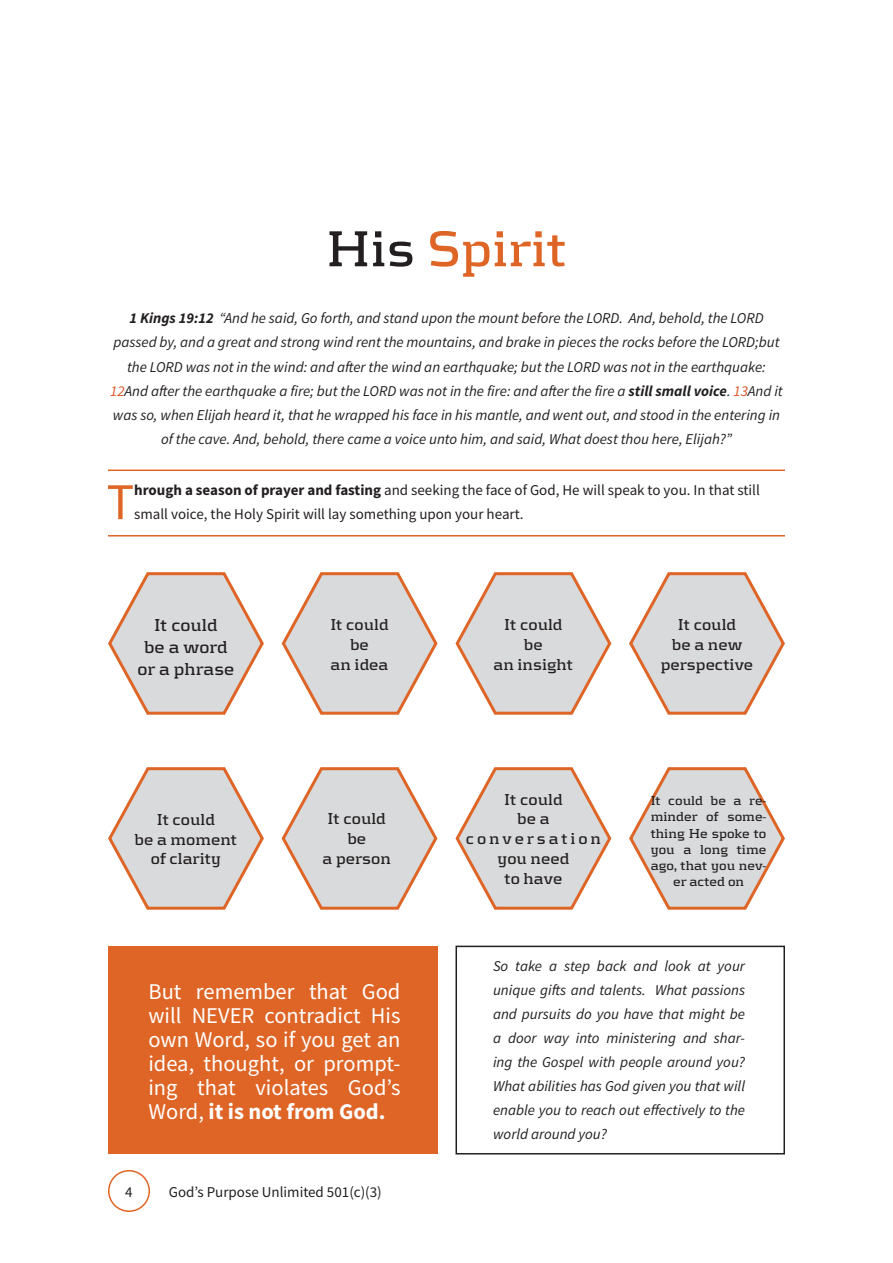
<style>
.page{position:relative;width:893px;height:1263px;background:#fff}
.page>*{position:absolute;margin:0;border:0;box-sizing:border-box;transform-origin:0 0}
.t1{font:700 52.5px "Kontrapunkt";color:#de6526}
.Description_Left{font:51.6px "Source Sans Pro";color:#de6526}
.Description_Left-2{font:22.5px/24px "Source Sans Pro";color:#fff;text-align:justify}
.MainTitle{font:700 18px "Kontrapunkt";color:#231f20}
.MainTitle-2{font:700 16.5px "Kontrapunkt";color:#231f20}
.MainTitle-3{font:700 16.5px/19.8px "Kontrapunkt";letter-spacing:.175em;color:#231f20;text-align:center}
.Description_Center{font:italic 15px/24px "Source Sans Pro";color:#231f20;text-align:center}
.Description_Left-3{font:italic 15px/24px "Source Sans Pro";color:#231f20;text-align:justify}
.Description_Left-4{font:15px/24px "Source Sans Pro";color:#231f20}
.MainTitle-4{font:700 13.5px/16.2px "Kontrapunkt";color:#231f20;text-align:center}
.s1{color:#231f20}
.s2{font-weight:700}
.s3{color:#df5527}
</style>
<div class="page">
<div style="left:108px;top:1170px;width:42px;height:42px;border:2px solid #de6526;border-radius:50%"></div>
<svg style="left:108px;top:572px;width:156px;height:143px"></svg>
<svg style="left:455px;top:572px;width:157px;height:143px"></svg>
<svg style="left:108px;top:767px;width:156px;height:143px"></svg>
<svg style="left:455px;top:767px;width:157px;height:143px"></svg>
<svg style="left:281px;top:572px;width:157px;height:143px"></svg>
<svg style="left:629px;top:572px;width:156px;height:143px"></svg>
<svg style="left:281px;top:767px;width:157px;height:143px"></svg>
<svg style="left:629px;top:767px;width:156px;height:143px"></svg>
<div style="left:108px;top:946px;width:329px;height:208px;background:#de6526"></div>
<div style="left:455px;top:946px;width:330px;height:208px;border:2px solid #231f20"></div>
<hr style="left:108px;top:469px;width:677px;height:2px;background:#de6526">
<hr style="left:108px;top:535px;width:677px;height:1px;background:#de6526">
<p class="t1" style="left:326px;top:218px;width:242px"><span class="s1">His</span> Spirit</p>
<p class="Description_Center" style="left:110px;top:306px;width:674px"><span class="s2">1 Kings 19:12</span> “And he said, Go forth, and stand upon the mount before the LORD. And, behold, the LORD passed by, and a great and strong wind rent the mountains, and brake in pieces the rocks before the LORD;but the LORD was not in the wind: and after the wind an earthquake; but the LORD was not in the earthquake:<br><span class="s3">12</span>And after the earthquake a fire; but the LORD was not in the fire: and after the fire a <span class="s2">still small voice</span>. <span class="s3">13</span>And it was so, when Elijah heard it, that he wrapped his face in his mantle, and went out, and stood in the entering in of the cave. And, behold, there came a voice unto him, and said, What doest thou here, Elijah?”</p>
<p class="Description_Left" style="left:107px;top:469px;width:29px">T</p>
<p class="Description_Left-4" style="left:134px;top:478px;width:627px"><span class="s2">hrough a season of prayer and fasting</span> and seeking the face of God, He will speak to you. In that still small voice, the Holy Spirit will lay something upon your heart.</p>
<p class="MainTitle" style="left:154px;top:615px;width:65px">It could</p>
<p class="MainTitle" style="left:144px;top:636px;width:85px">be a word</p>
<p class="MainTitle" style="left:137px;top:658px;width:98px">or a phrase</p>
<p class="MainTitle-2" style="left:157px;top:810px;width:60px">It could</p>
<p class="MainTitle-2" style="left:135px;top:829px;width:104px">be a moment</p>
<p class="MainTitle-2" style="left:151px;top:849px;width:72px">of clarity</p>
<p class="MainTitle-2" style="left:330px;top:615px;width:60px">It could</p>
<p class="MainTitle-2" style="left:350px;top:635px;width:20px">be</p>
<p class="MainTitle-2" style="left:331px;top:655px;width:59px">an idea</p>
<p class="MainTitle-2" style="left:328px;top:809px;width:60px">It could</p>
<p class="MainTitle-2" style="left:347px;top:828px;width:20px">be</p>
<p class="MainTitle-2" style="left:323px;top:848px;width:70px">a person</p>
<p class="Description_Left-2" style="left:148px;top:979px;width:253px">But remember that God will NEVER contradict His own Word, so if you get an idea, thought, or prompt&shy;ing that violates God’s Word, <span class="s2">it is not from God.</span></p>
<p class="Description_Left-4" style="left:125px;top:1179px;width:9px">4</p>
<p class="Description_Left-4" style="left:169px;top:1179px;width:215px">God’s Purpose Unlimited 501(c)(3)</p>
<p class="MainTitle-2" style="left:504px;top:615px;width:60px">It could</p>
<p class="MainTitle-2" style="left:524px;top:635px;width:20px">be</p>
<p class="MainTitle-2" style="left:493px;top:655px;width:81px">an insight</p>
<p class="MainTitle-2" style="left:504px;top:789px;width:60px">It could</p>
<p class="MainTitle-2" style="left:517px;top:809px;width:34px">be a</p>
<p class="MainTitle-3" style="left:466px;top:828px;width:137px">conversation you need</p>
<p class="MainTitle-2" style="left:504px;top:868px;width:59px">to have</p>
<p class="MainTitle-2" style="left:678px;top:615px;width:60px">It could</p>
<p class="MainTitle-2" style="left:672px;top:635px;width:72px">be a new</p>
<p class="MainTitle-2" style="left:661px;top:655px;width:94px">perspective</p>
<p class="MainTitle-4" style="left:651px;top:792px;width:117px">It could be a re&shy;minder of some&shy;thing He spoke to you a long time ago, that you nev&shy;er acted on</p>
<p class="Description_Left-3" style="left:493px;top:953px;width:254px">So take a step back and look at your unique gifts and talents. What passions and pursuits do you have that might be a door way into ministering and shar&shy;ing the Gospel with people around you?<br>What abilities has God given you that will enable you to reach out effectively to the world around you?</p>
</div>
